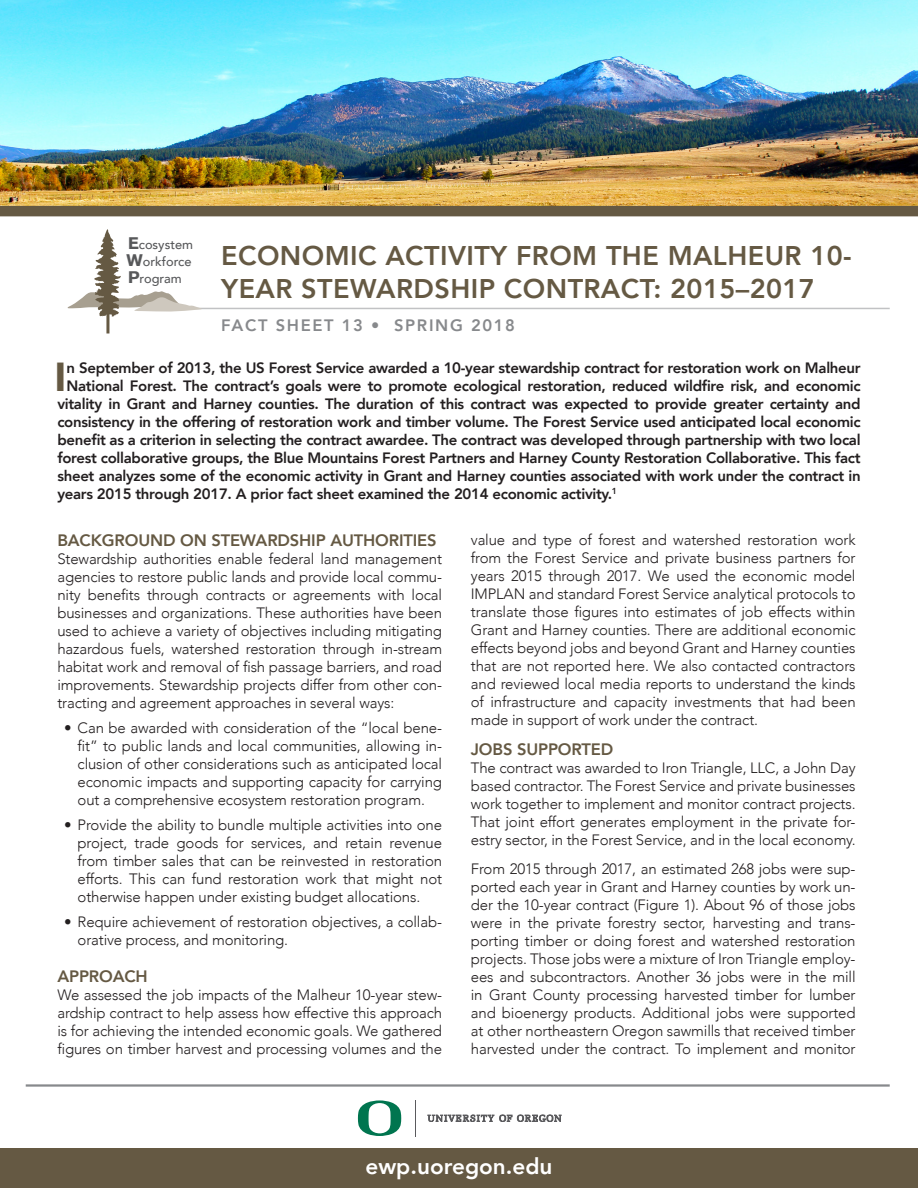
<style>
.page{position:relative;width:918px;height:1188px;background:#fff}
.page>*{position:absolute;margin:0;border:0;box-sizing:border-box;transform-origin:0 0}
.t1{font:900 40.35px "Avenir";color:#655943}
.t2{font:800 27px/33px "Avenir";letter-spacing:.015em;color:#655943}
.t3{font:800 22.5px "Avenir";color:#fff}
.t4{font:800 16.5px "Avenir";letter-spacing:-.01em;color:#655943}
.t5{font:800 16.5px "Avenir";letter-spacing:.1em;color:#87898c}
.t6{font:300 15px/18px "Avenir";letter-spacing:-.01em;color:#231f20;text-align:justify}
.t7{font:800 15px "Avenir";letter-spacing:-.02em;color:#231f20}
.t8{font:500 12.9px "Avenir";color:#57585a}
.s1{font-family:"Akzidenz Grotesk BQ";font-weight:700;font-size:16.65px}
</style>
<div class="page">
<hr style="left:191px;top:308px;width:699px;height:1px;background:#c1c2c4">
<img style="left:0;top:0;width:918px;height:216px">
<svg style="left:67px;top:229px;width:135px;height:104px"></svg>
<div style="left:0;top:1148px;width:918px;height:40px;background:#655943"></div>
<hr style="left:26px;top:1084px;width:864px;height:3px;background:#87898c">
<svg style="left:428px;top:1115px;width:133px;height:7px"></svg>
<svg style="left:358px;top:1100px;width:43px;height:36px"></svg>
<hr style="left:415px;top:1100px;width:1px;height:36px;background:#5a5a5d">
<p class="t8" style="left:128px;top:234px;width:67px"><span class="s1">E</span>cosystem</p>
<p class="t8" style="left:126px;top:251px;width:67px"><span class="s1">W</span>orkforce</p>
<p class="t8" style="left:128px;top:268px;width:55px"><span class="s1">P</span>rogram</p>
<p class="t2" style="left:221px;top:240px;width:632px">ECONOMIC ACTIVITY FROM THE MALHEUR 10-<br>YEAR STEWARDSHIP CONTRACT: 2015–2017</p>
<p class="t5" style="left:221px;top:312px;width:295px">FACT SHEET 13 • SPRING 2018</p>
<p class="t1" style="left:55px;top:343px;width:13px">I</p>
<p class="t7" style="left:67px;top:356px;width:796px">n September of 2013, the US Forest Service awarded a 10-year stewardship contract for restoration work on Malheur</p>
<p class="t7" style="left:67px;top:374px;width:796px">National Forest. The contract’s goals were to promote ecological restoration, reduced wildfire risk, and economic</p>
<p class="t7" style="left:57px;top:392px;width:805px">vitality in Grant and Harney counties. The duration of this contract was expected to provide greater certainty and</p>
<p class="t7" style="left:57px;top:410px;width:805px">consistency in the offering of restoration work and timber volume. The Forest Service used anticipated local economic</p>
<p class="t7" style="left:57px;top:428px;width:805px">benefit as a criterion in selecting the contract awardee. The contract was developed through partnership with two local</p>
<p class="t7" style="left:57px;top:446px;width:805px">forest collaborative groups, the Blue Mountains Forest Partners and Harney County Restoration Collaborative. This fact</p>
<p class="t7" style="left:57px;top:464px;width:805px">sheet analyzes some of the economic activity in Grant and Harney counties associated with work under the contract in</p>
<p class="t7" style="left:57px;top:482px;width:561px">years 2015 through 2017. A prior fact sheet examined the 2014 economic activity.<sup>1</sup></p>
<p class="t4" style="left:57px;top:528px;width:381px">BACKGROUND ON STEWARDSHIP AUTHORITIES</p>
<p class="t6" style="left:57px;top:550px;width:386px">Stewardship authorities enable federal land management agencies to restore public lands and provide local commu&shy;nity benefits through contracts or agreements with local businesses and organizations. These authorities have been used to achieve a variety of objectives including mitigating hazardous fuels, watershed restoration through in-stream habitat work and removal of fish passage barriers, and road improvements. Stewardship projects differ from other con&shy;tracting and agreement approaches in several ways:</p>
<p class="t6" style="left:78px;top:719px;width:366px;text-indent:-14px">• Can be awarded with consideration of the “local bene&shy;fit” to public lands and local communities, allowing in&shy;clusion of other considerations such as anticipated local economic impacts and supporting capacity for carrying out a comprehensive ecosystem restoration program.</p>
<p class="t6" style="left:78px;top:816px;width:366px;text-indent:-14px">• Provide the ability to bundle multiple activities into one project, trade goods for services, and retain revenue from timber sales that can be reinvested in restoration efforts. This can fund restoration work that might not otherwise happen under existing budget allocations.</p>
<p class="t6" style="left:78px;top:912px;width:366px;text-indent:-14px">• Require achievement of restoration objectives, a collab&shy;orative process, and monitoring.</p>
<p class="t4" style="left:57px;top:964px;width:92px">APPROACH</p>
<p class="t6" style="left:57px;top:986px;width:386px">We assessed the job impacts of the Malheur 10-year stew&shy;ardship contract to help assess how effective this approach is for achieving the intended economic goals. We gathered figures on timber harvest and processing volumes and the</p>
<p class="t6" style="left:471px;top:531px;width:386px">value and type of forest and watershed restoration work from the Forest Service and private business partners for years 2015 through 2017. We used the economic model IMPLAN and standard Forest Service analytical protocols to translate those figures into estimates of job effects within Grant and Harney counties. There are additional economic effects beyond jobs and beyond Grant and Harney counties that are not reported here. We also contacted contractors and reviewed local media reports to understand the kinds of infrastructure and capacity investments that had been made in support of work under the contract.</p>
<p class="t4" style="left:471px;top:737px;width:144px">JOBS SUPPORTED</p>
<p class="t6" style="left:471px;top:759px;width:386px">The contract was awarded to Iron Triangle, LLC, a John Day based contractor. The Forest Service and private businesses work together to implement and monitor contract projects.<br>That joint effort generates employment in the private for&shy;estry sector, in the Forest Service, and in the local economy.</p>
<p class="t6" style="left:471px;top:860px;width:386px">From 2015 through 2017, an estimated 268 jobs were sup&shy;ported each year in Grant and Harney counties by work un&shy;der the 10-year contract (Figure 1). About 96 of those jobs were in the private forestry sector, harvesting and trans&shy;porting timber or doing forest and watershed restoration projects. Those jobs were a mixture of Iron Triangle employ&shy;ees and subcontractors. Another 36 jobs were in the mill in Grant County processing harvested timber for lumber and bioenergy products. Additional jobs were supported at other northeastern Oregon sawmills that received timber harvested under the contract. To implement and monitor</p>
<p class="t3" style="left:365px;top:1148px;width:189px">ewp.uoregon.edu</p>
</div>
